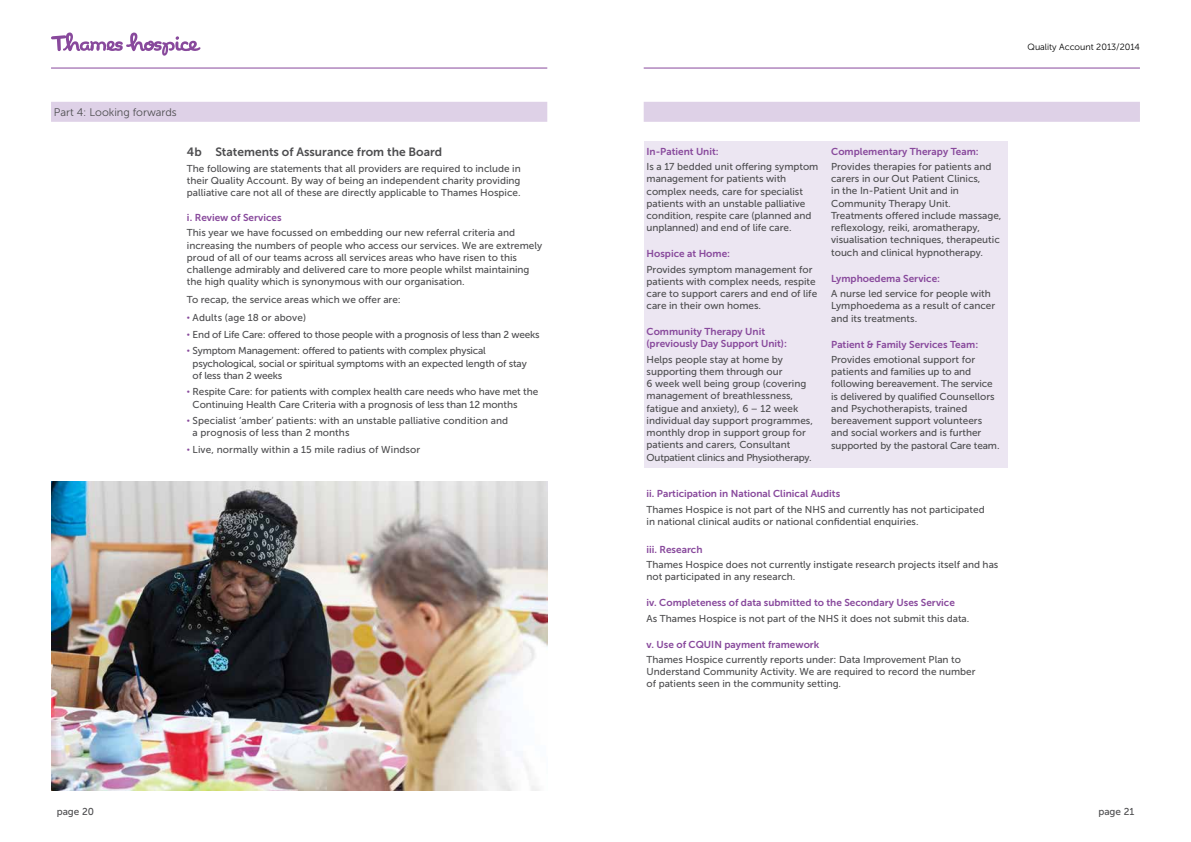
<style>
.page{position:relative;width:1191px;height:842px;background:#fff}
.page>*{position:absolute;margin:0;border:0;box-sizing:border-box;transform-origin:0 0}
.t1{font:12px "Museo Sans 700";color:#4d4d4f}
.t2{font:11px "Museo Sans 300";color:#4d4d4f}
.t3{font:10px/12.2px "Museo Sans 500";color:#4d4d4f}
.t4{font:10px/12px "Museo Sans 700";color:#88499c}
.t5{font:10px/12.2px "Museo Sans 500";letter-spacing:-.02em;color:#4d4d4f}
.t6{font:9px "Museo Sans 300";color:#000}
.s1{font-family:"Museo Sans 300";font-size:8px;color:#88499c}
</style>
<div class="page">
<hr style="left:643px;top:68px;width:497px;height:1px;background:#88499c">
<hr style="left:51px;top:68px;width:496px;height:1px;background:#88499c">
<svg style="left:51px;top:32px;width:149px;height:24px"></svg>
<div style="left:643px;top:142px;width:364px;height:326px;background:#ece6f2"></div>
<img style="left:51px;top:482px;width:496px;height:309px">
<div style="left:51px;top:102px;width:496px;height:20px;background:#ded1e7"></div>
<div style="left:643px;top:102px;width:497px;height:20px;background:#ded1e7"></div>
<p class="t2" style="left:54px;top:106px;width:124px">Part 4: Looking forwards</p>
<p class="t1" style="left:187px;top:146px;width:257px">4b Statements of Assurance from the Board</p>
<p class="t3" style="left:187px;top:162px;width:335px;text-align:justify">The following are statements that all providers are required to include in their Quality Account. By way of being an independent charity providing palliative care not all of these are directly applicable to Thames Hospice.</p>
<p class="t4" style="left:187px;top:212px;width:96px">i. Review of Services</p>
<p class="t3" style="left:187px;top:227px;width:357px">This year we have focussed on embedding our new referral criteria and increasing the numbers of people who access our services. We are extremely proud of all of our teams across all services areas who have risen to this challenge admirably and delivered care to more people whilst maintaining the high quality which is synonymous with our organisation.</p>
<p class="t3" style="left:187px;top:294px;width:215px">To recap, the service areas which we offer are:</p>
<p class="t3" style="left:187px;top:312px;width:121px"><span class="s1">•</span> Adults (age 18 or above)</p>
<p class="t5" style="left:187px;top:328px;width:354px"><span class="s1">•</span> End of Life Care: offered to those people with a prognosis of less than 2 weeks</p>
<p class="t5" style="left:193px;top:345px;width:336px;text-indent:-6px"><span class="s1">•</span> Symptom Management: offered to patients with complex physical psychological, social or spiritual symptoms with an expected length of stay of less than 2 weeks</p>
<p class="t3" style="left:193px;top:386px;width:347px;text-indent:-6px"><span class="s1">•</span> Respite Care: for patients with complex health care needs who have met the<br>Continuing Health Care Criteria with a prognosis of less than 12 months</p>
<p class="t3" style="left:193px;top:414px;width:317px;text-indent:-6px"><span class="s1">•</span> Specialist ‘amber’ patients: with an unstable palliative condition and a prognosis of less than 2 months</p>
<p class="t3" style="left:187px;top:443px;width:235px"><span class="s1">•</span> Live, normally within a 15 mile radius of Windsor</p>
<p class="t6" style="left:1027px;top:42px;width:114px">Quality Account 2013/2014</p>
<p class="t4" style="left:831px;top:145px;width:149px">Complementary Therapy Team:</p>
<p class="t3" style="left:831px;top:160px;width:172px">Provides therapies for patients and carers in our Out Patient Clinics,<br>in the In-Patient Unit and in Community Therapy Unit.<br>Treatments offered include massage, reflexology, reiki, aromatherapy, visualisation techniques, therapeutic touch and clinical hypnotherapy.</p>
<p class="t4" style="left:831px;top:272px;width:110px">Lymphoedema Service:</p>
<p class="t3" style="left:831px;top:287px;width:165px">A nurse led service for people with<br>Lymphoedema as a result of cancer and its treatments.</p>
<p class="t4" style="left:831px;top:338px;width:148px">Patient &amp; Family Services Team:</p>
<p class="t3" style="left:831px;top:353px;width:170px">Provides emotional support for patients and families up to and following bereavement. The service is delivered by qualified Counsellors and Psychotherapists, trained bereavement support volunteers and social workers and is further supported by the pastoral Care team.</p>
<p class="t4" style="left:646px;top:488px;width:195px">ii. Participation in National Clinical Audits</p>
<p class="t3" style="left:646px;top:503px;width:340px">Thames Hospice is not part of the NHS and currently has not participated in national clinical audits or national confidential enquiries.</p>
<p class="t4" style="left:646px;top:543px;width:57px">iii. Research</p>
<p class="t3" style="left:646px;top:558px;width:353px">Thames Hospice does not currently instigate research projects itself and has not participated in any research.</p>
<p class="t4" style="left:646px;top:597px;width:310px">iv. Completeness of data submitted to the Secondary Uses Service</p>
<p class="t3" style="left:646px;top:612px;width:324px">As Thames Hospice is not part of the NHS it does not submit this data.</p>
<p class="t4" style="left:646px;top:638px;width:174px">v. Use of CQUIN payment framework</p>
<p class="t3" style="left:646px;top:653px;width:330px">Thames Hospice currently reports under: Data Improvement Plan to<br>Understand Community Activity. We are required to record the number of patients seen in the community setting.</p>
<p class="t4" style="left:646px;top:145px;width:74px">In-Patient Unit:</p>
<p class="t3" style="left:646px;top:160px;width:173px">Is a 17 bedded unit offering symptom management for patients with complex needs, care for specialist patients with an unstable palliative condition, respite care (planned and unplanned) and end of life care.</p>
<p class="t4" style="left:646px;top:248px;width:85px">Hospice at Home:</p>
<p class="t3" style="left:646px;top:263px;width:172px">Provides symptom management for patients with complex needs, respite care to support carers and end of life care in their own homes.</p>
<p class="t4" style="left:646px;top:326px;width:142px">Community Therapy Unit (previously Day Support Unit):</p>
<p class="t3" style="left:646px;top:353px;width:168px">Helps people stay at home by supporting them through our<br>6 week well being group (covering management of breathlessness, fatigue and anxiety), 6 – 12 week individual day support programmes, monthly drop in support group for patients and carers, Consultant<br>Outpatient clinics and Physiotherapy.</p>
<p class="t3" style="left:57px;top:806px;width:39px">page 20</p>
<p class="t3" style="left:1098px;top:806px;width:37px">page 21</p>
</div>
